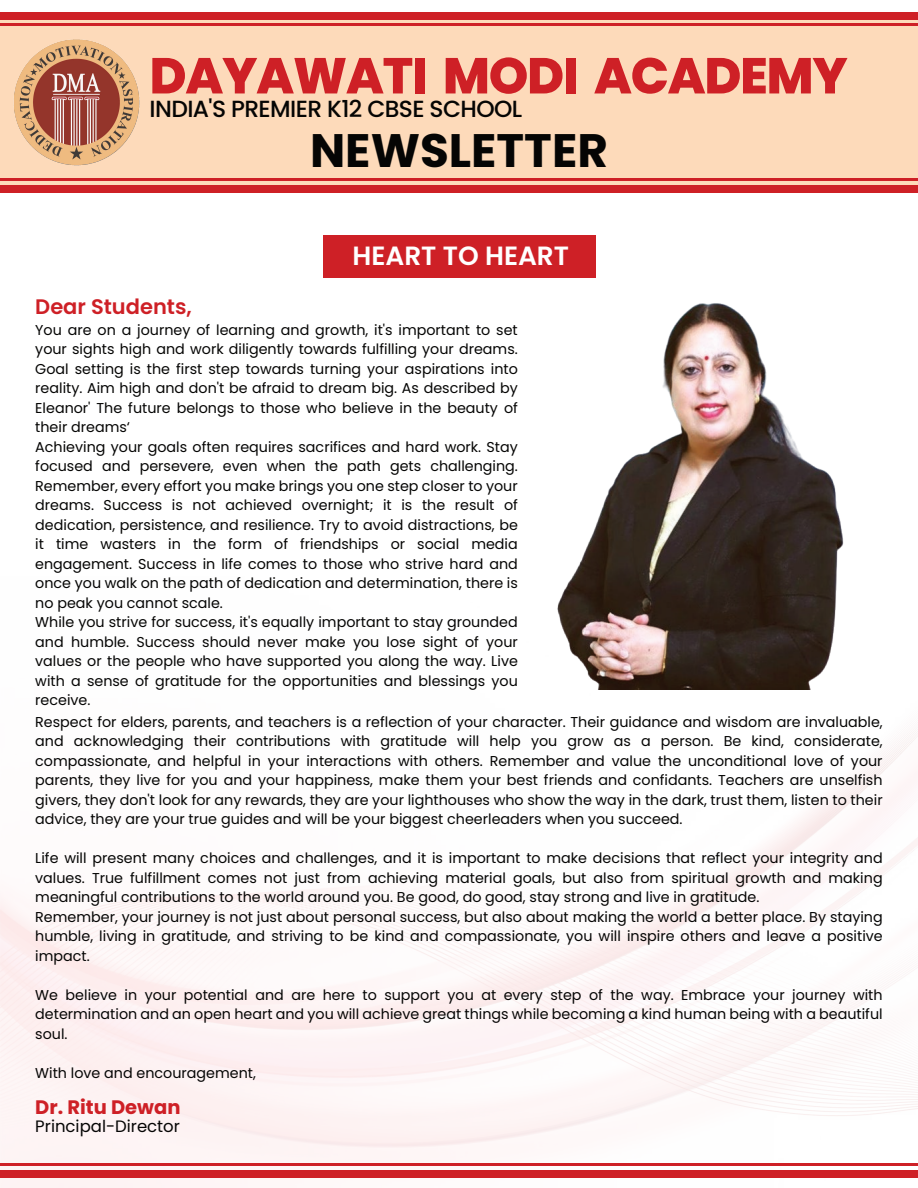
<style>
.page{position:relative;width:918px;height:1188px;background:#fff}
.page>*{position:absolute;margin:0;border:0;box-sizing:border-box;transform-origin:0 0}
.t1{font:800 50.4px "Poppins";letter-spacing:-.025em;color:#ce2026}
.t2{font:700 46.95px "Poppins";color:#050504}
.t3{font:600 26.4px "Poppins";color:#fff}
.t4{font:500 23.4px "Poppins";letter-spacing:-.025em;color:#050504}
.t5{font:600 21px "Poppins";color:#ce2026}
.t6{font:700 19.5px "Poppins";color:#ce2026}
.t7{font:16.5px "Poppins";color:#050504}
.t8{font:14.25px/19.5px "Poppins";color:#050504}
</style>
<div class="page">
<img style="left:0;top:689px;width:918px;height:499px">
<div style="left:0;top:16px;width:918px;height:175px;background:#fddaba"></div>
<hr style="left:0;top:178px;width:918px;height:3px;background:#ce2026">
<div style="left:0;top:185px;width:918px;height:7px;background:#ce2026"></div>
<hr style="left:0;top:23px;width:918px;height:3px;background:#ce2026">
<div style="left:0;top:12px;width:918px;height:7px;background:#ce2026"></div>
<img style="left:14px;top:39px;width:126px;height:127px">
<hr style="left:0;top:1163px;width:918px;height:3px;background:#ce2026">
<div style="left:0;top:1170px;width:918px;height:8px;background:#ce2026"></div>
<div style="left:323px;top:235px;width:272px;height:42px;background:#ce2026"></div>
<img style="left:557px;top:303px;width:287px;height:386px">
<h1 class="t1" style="left:150px;top:47px;width:700px">DAYAWATI MODI ACADEMY</h1>
<h3 class="t4" style="left:150px;top:96px;width:374px">INDIA'S PREMIER K12 CBSE SCHOOL</h3>
<h2 class="t2" style="left:310px;top:124px;width:299px">NEWSLETTER</h2>
<h3 class="t3" style="left:353px;top:241px;width:218px">HEART TO HEART</h3>
<h3 class="t5" style="left:35px;top:294px;width:158px">Dear Students,</h3>
<p class="t8" style="left:35px;top:320px;width:484px">You are on a journey of learning and growth, it's important to set your sights high and work diligently towards fulfilling your dreams.<br>Goal setting is the first step towards turning your aspirations into reality. Aim high and don't be afraid to dream big. As described by Eleanor' The future belongs to those who believe in the beauty of their dreams‘<br>Achieving your goals often requires sacrifices and hard work. Stay focused and persevere, even when the path gets challenging.<br>Remember, every effort you make brings you one step closer to your dreams. Success is not achieved overnight; it is the result of dedication, persistence, and resilience. Try to avoid distractions, be it time wasters in the form of friendships or social media engagement. Success in life comes to those who strive hard and once you walk on the path of dedication and determination, there is no peak you cannot scale.<br>While you strive for success, it's equally important to stay grounded and humble. Success should never make you lose sight of your values or the people who have supported you along the way. Live with a sense of gratitude for the opportunities and blessings you receive.</p>
<p class="t8" style="left:35px;top:712px;width:849px;text-align:justify">Respect for elders, parents, and teachers is a reflection of your character. Their guidance and wisdom are invaluable, and acknowledging their contributions with gratitude will help you grow as a person. Be kind, considerate, compassionate, and helpful in your interactions with others. Remember and value the unconditional love of your parents, they live for you and your happiness, make them your best friends and confidants. Teachers are unselfish givers, they don't look for any rewards, they are your lighthouses who show the way in the dark, trust them, listen to their advice, they are your true guides and will be your biggest cheerleaders when you succeed.</p>
<p class="t8" style="left:35px;top:849px;width:849px">Life will present many choices and challenges, and it is important to make decisions that reflect your integrity and values. True fulfillment comes not just from achieving material goals, but also from spiritual growth and making meaningful contributions to the world around you. Be good, do good, stay strong and live in gratitude.<br>Remember, your journey is not just about personal success, but also about making the world a better place. By staying humble, living in gratitude, and striving to be kind and compassionate, you will inspire others and leave a positive impact.</p>
<p class="t8" style="left:35px;top:985px;width:849px;text-align:justify">We believe in your potential and are here to support you at every step of the way. Embrace your journey with determination and an open heart and you will achieve great things while becoming a kind human being with a beautiful soul.</p>
<p class="t8" style="left:35px;top:1063px;width:222px">With love and encouragement,</p>
<h3 class="t6" style="left:35px;top:1096px;width:147px">Dr. Ritu Dewan</h3>
<p class="t7" style="left:35px;top:1117px;width:146px">Principal-Director</p>
</div>
